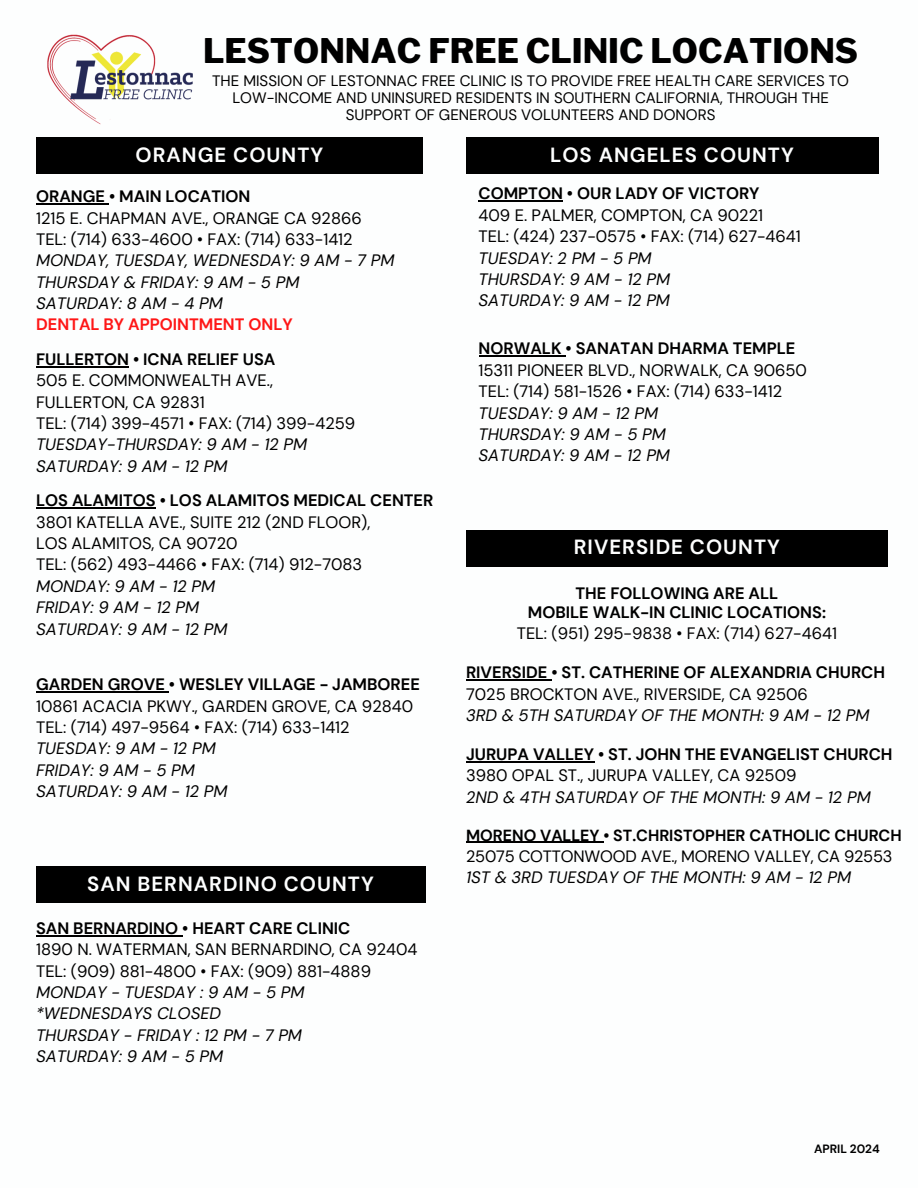
<style>
.page{position:relative;width:918px;height:1188px;background:#fff}
.page>*{position:absolute;margin:0;border:0;box-sizing:border-box;transform-origin:0 0}
.t1{font:800 33.6px "Libre Franklin";color:#000}
.t2{font:700 20.55px "DM Sans";letter-spacing:.05em;color:#fdfefe}
.t3{font:16.5px/21.3px "DM Sans";color:#000}
.t4{font:italic 16.5px/21.3px "DM Sans";color:#000}
.t5{font:700 16.5px/21.3px "DM Sans";color:#000}
.t6{font:16.35px "DM Sans";letter-spacing:-.01em;color:#000}
.t7{font:700 16.05px "DM Sans";color:#000}
.t8{font:15.15px/17px "DM Sans";color:#000;text-align:center}
.t9{font:700 12px "DM Sans";color:#000}
.s1{font-weight:700;font-style:normal}
.s2{font-style:normal}
.s3{font-weight:700;font-style:normal;color:#ff1616}
.s4{font-weight:700}
.s5{font-style:italic}
.s6{font-weight:400}
.s7{font-weight:400;font-style:italic}
</style>
<div class="page">
<div style="left:36px;top:866px;width:390px;height:36px;background:#000"></div>
<img style="left:47px;top:34px;width:146px;height:91px">
<hr style="left:36px;top:935px;width:146px;height:1px;background:#000">
<hr style="left:36px;top:691px;width:133px;height:2px;background:#000">
<hr style="left:36px;top:507px;width:120px;height:2px;background:#000">
<hr style="left:36px;top:366px;width:93px;height:1px;background:#000">
<hr style="left:479px;top:201px;width:84px;height:1px;background:#000">
<hr style="left:479px;top:356px;width:87px;height:1px;background:#000">
<hr style="left:36px;top:203px;width:73px;height:1px;background:#000">
<div style="left:466px;top:137px;width:413px;height:36px;background:#000"></div>
<div style="left:36px;top:137px;width:387px;height:36px;background:#000"></div>
<div style="left:466px;top:530px;width:422px;height:36px;background:#000"></div>
<hr style="left:466px;top:842px;width:137px;height:1px;background:#000">
<hr style="left:466px;top:679px;width:85px;height:2px;background:#000">
<hr style="left:466px;top:761px;width:128px;height:1px;background:#000">
<h3 class="t1" style="left:203px;top:31px;width:657px">LESTONNAC FREE CLINIC LOCATIONS</h3>
<h3 class="t8" style="left:212px;top:73px;width:638px">THE MISSION OF LESTONNAC FREE CLINIC IS TO PROVIDE FREE HEALTH CARE SERVICES TO<br>LOW-INCOME AND UNINSURED RESIDENTS IN SOUTHERN CALIFORNIA, THROUGH THE<br>SUPPORT OF GENEROUS VOLUNTEERS AND DONORS</h3>
<h3 class="t2" style="left:136px;top:142px;width:189px">ORANGE COUNTY</h3>
<h3 class="t2" style="left:550px;top:142px;width:245px">LOS ANGELES COUNTY</h3>
<h3 class="t4" style="left:36px;top:186px;width:360px"><span class="s1">ORANGE • MAIN LOCATION<br></span><span class="s2">1215 E. CHAPMAN AVE., ORANGE CA 92866<br>TEL: (714) 633-4600 • FAX: (714) 633-1412<br></span>MONDAY, TUESDAY, WEDNESDAY: 9 AM - 7 PM<br>THURSDAY &amp; FRIDAY: 9 AM - 5 PM<br>SATURDAY: 8 AM - 4 PM<br><span class="s3">DENTAL BY APPOINTMENT ONLY</span></h3>
<h3 class="t3" style="left:36px;top:349px;width:321px"><span class="s4">FULLERTON • ICNA RELIEF USA<br></span>505 E. COMMONWEALTH AVE.,<br>FULLERTON, CA 92831<br>TEL: (714) 399-4571 • FAX: (714) 399-4259<br><span class="s5">TUESDAY-THURSDAY: 9 AM - 12 PM<br>SATURDAY: 9 AM - 12 PM</span></h3>
<h3 class="t3" style="left:36px;top:490px;width:399px"><span class="s4">LOS ALAMITOS • LOS ALAMITOS MEDICAL CENTER<br></span>3801 KATELLA AVE., SUITE 212 (2ND FLOOR),<br>LOS ALAMITOS, CA 90720<br>TEL: (562) 493-4466 • FAX: (714) 912-7083<br><span class="s5">MONDAY: 9 AM - 12 PM<br>FRIDAY: 9 AM - 12 PM<br>SATURDAY: 9 AM - 12 PM</span></h3>
<h2 class="t3" style="left:36px;top:674px;width:385px"><span class="s4">GARDEN GROVE • WESLEY VILLAGE - JAMBOREE<br></span>10861 ACACIA PKWY., GARDEN GROVE, CA 92840<br>TEL: (714) 497-9564 • FAX: (714) 633-1412<br><span class="s5">TUESDAY: 9 AM - 12 PM<br>FRIDAY: 9 AM - 5 PM<br>SATURDAY: 9 AM - 12 PM</span></h2>
<p class="t2" style="left:87px;top:870px;width:288px">SAN BERNARDINO COUNTY</p>
<h2 class="t4" style="left:36px;top:918px;width:383px"><span class="s1">SAN BERNARDINO • HEART CARE CLINIC<br></span><span class="s2">1890 N. WATERMAN, SAN BERNARDINO, CA 92404<br>TEL: (909) 881-4800 • FAX: (909) 881-4889<br></span>MONDAY - TUESDAY : 9 AM - 5 PM *WEDNESDAYS CLOSED<br>THURSDAY - FRIDAY : 12 PM - 7 PM<br>SATURDAY: 9 AM - 5 PM</h2>
<h3 class="t3" style="left:479px;top:183px;width:324px"><span class="s4">COMPTON • OUR LADY OF VICTORY<br></span>409 E. PALMER, COMPTON, CA 90221<br>TEL: (424) 237-0575 • FAX: (714) 627-4641<br><span class="s5">TUESDAY: 2 PM - 5 PM<br>THURSDAY: 9 AM - 12 PM<br>SATURDAY: 9 AM - 12 PM</span></h3>
<h3 class="t3" style="left:479px;top:338px;width:330px"><span class="s4">NORWALK • SANATAN DHARMA TEMPLE<br></span>15311 PIONEER BLVD., NORWALK, CA 90650<br>TEL: (714) 581-1526 • FAX: (714) 633-1412<br><span class="s5">TUESDAY: 9 AM - 12 PM<br>THURSDAY: 9 AM - 5 PM<br>SATURDAY: 9 AM - 12 PM</span></h3>
<h3 class="t2" style="left:574px;top:534px;width:208px">RIVERSIDE COUNTY</h3>
<h2 class="t5" style="left:528px;top:584px;width:300px;line-height:19.2px;text-align:center">THE FOLLOWING ARE ALL<br>MOBILE WALK-IN CLINIC LOCATIONS:</h2>
<h2 class="t3" style="left:517px;top:623px;width:322px">TEL: (951) 295-9838 • FAX: (714) 627-4641</h2>
<h3 class="t5" style="left:466px;top:662px;width:421px">RIVERSIDE • ST. CATHERINE OF ALEXANDRIA CHURCH<br><span class="s6">7025 BROCKTON AVE., RIVERSIDE, CA 92506<br></span><span class="s7">3RD &amp; 5TH SATURDAY OF THE MONTH: 9 AM - 12 PM</span></h3>
<h3 class="t5" style="left:466px;top:744px;width:428px">JURUPA VALLEY • ST. JOHN THE EVANGELIST CHURCH<br><span class="s6">3980 OPAL ST., JURUPA VALLEY, CA 92509<br></span><span class="s7">2ND &amp; 4TH SATURDAY OF THE MONTH: 9 AM - 12 PM</span></h3>
<h2 class="t7" style="left:466px;top:825px;width:437px">MORENO VALLEY • ST.CHRISTOPHER CATHOLIC CHURCH</h2>
<h2 class="t6" style="left:466px;top:846px;width:428px">25075 COTTONWOOD AVE., MORENO VALLEY, CA 92553</h2>
<h2 class="t4" style="left:466px;top:867px;width:387px">1ST &amp; 3RD TUESDAY OF THE MONTH: 9 AM - 12 PM</h2>
<p class="t9" style="left:814px;top:1142px;width:67px">APRIL 2024</p>
</div>
